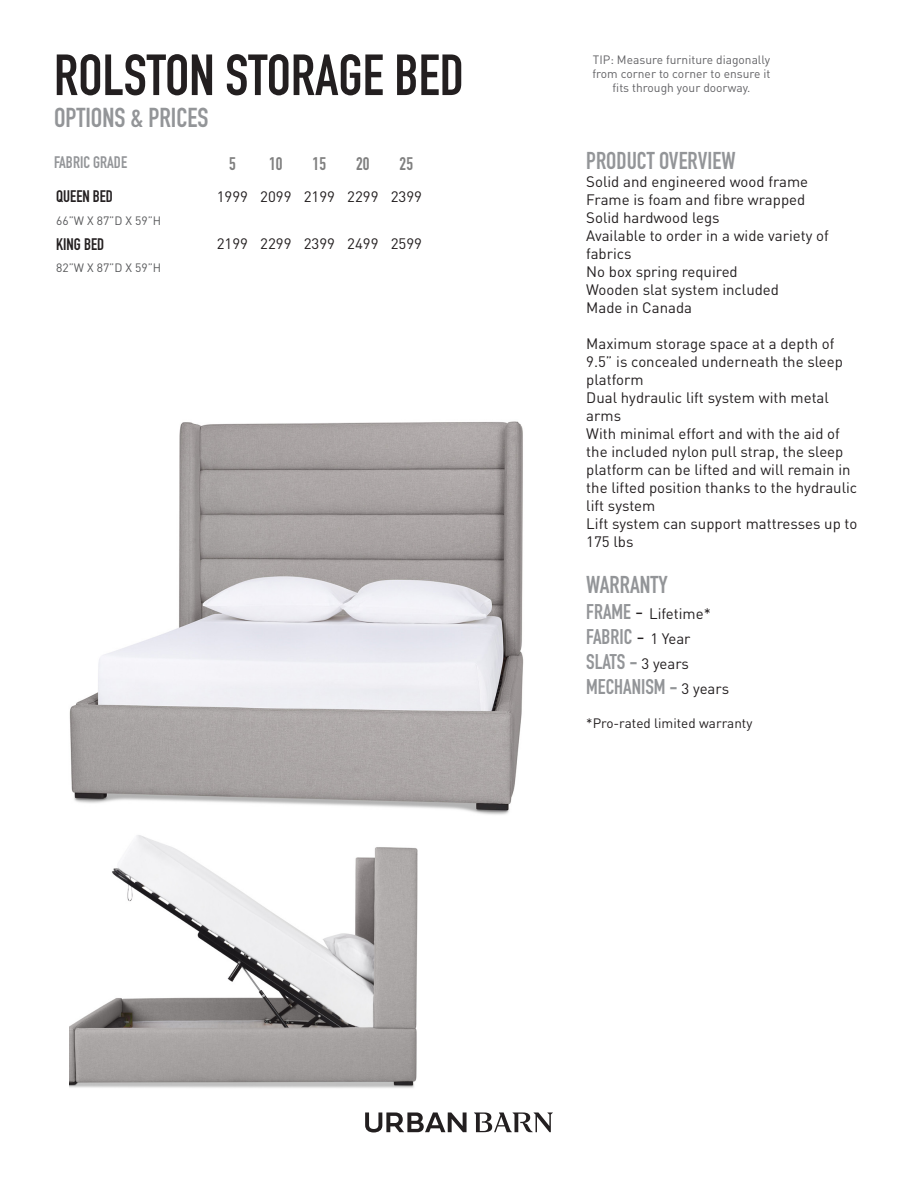
<style>
.page{position:relative;width:918px;height:1188px;background:#fff}
.page>*{position:absolute;margin:0;border:0;box-sizing:border-box;transform-origin:0 0}
.t1{font:57px "DIN Engschrift Std";color:#231f20}
.t2{font:27px "DIN Engschrift Std";color:#939598}
.t3{font:24px "DIN Engschrift Std";color:#939598}
.t4{font:21px "DIN Engschrift Std";color:#939598}
.Grade{font:18px "DIN Engschrift Std";color:#7f7f7f}
.Grade-2{font:16.5px "DIN Engschrift Std";color:#231f20}
.t5{font:16.5px "DIN Engschrift Std";color:#939598}
.Grade-3{font:15px/18px "DINOT";color:#231f20}
.t6{font:13.5px "DINOT";color:#231f20}
.t7{font:12px/14.4px "DINOT";color:#636366;text-align:center}
.Grade-4{font:12px "DINOT";color:#57585a}
.s1{font-family:"DIN Engschrift Std";font-size:21px;color:#939598}
.s2{font-size:21px}
.s3{font-family:"DINOT";color:#231f20}
.s4{font-family:"DINOT";font-size:15px;color:#231f20}
</style>
<div class="page">
<svg style="left:365px;top:1112px;width:102px;height:20px"></svg>
<svg style="left:474px;top:1112px;width:79px;height:20px"></svg>
<img style="left:69px;top:421px;width:455px;height:394px">
<img style="left:70px;top:835px;width:348px;height:253px">
<p class="t1" style="left:54px;top:42px;width:411px">ROLSTON STORAGE BED</p>
<p class="t2" style="left:54px;top:101px;width:156px">OPTIONS &amp; PRICES</p>
<p class="t5" style="left:54px;top:152px;width:75px">FABRIC GRADE</p>
<p class="Grade" style="left:229px;top:153px;width:8px">5</p>
<p class="Grade" style="left:269px;top:153px;width:15px">10</p>
<p class="Grade" style="left:313px;top:153px;width:15px">15</p>
<p class="Grade" style="left:356px;top:153px;width:15px">20</p>
<p class="Grade" style="left:400px;top:153px;width:15px">25</p>
<p class="Grade-2" style="left:56px;top:187px;width:58px">QUEEN BED</p>
<p class="Grade-3" style="left:217px;top:187px;width:33px">1999</p>
<p class="Grade-3" style="left:260px;top:187px;width:33px">2099</p>
<p class="Grade-3" style="left:304px;top:187px;width:33px">2199</p>
<p class="Grade-3" style="left:347px;top:187px;width:33px">2299</p>
<p class="Grade-3" style="left:391px;top:187px;width:33px">2399</p>
<p class="Grade-4" style="left:56px;top:212px;width:107px">66”W X 87”D X 59”H</p>
<p class="Grade-2" style="left:56px;top:234px;width:49px">KING BED</p>
<p class="Grade-3" style="left:217px;top:234px;width:33px">2199</p>
<p class="Grade-3" style="left:260px;top:234px;width:33px">2299</p>
<p class="Grade-3" style="left:304px;top:234px;width:33px">2399</p>
<p class="Grade-3" style="left:347px;top:234px;width:33px">2499</p>
<p class="Grade-3" style="left:391px;top:234px;width:33px">2599</p>
<p class="Grade-4" style="left:56px;top:259px;width:107px">82”W X 87”D X 59”H</p>
<p class="t7" style="left:592px;top:52px;width:180px">TIP: Measure furniture diagonally from corner to corner to ensure it fits through your doorway.</p>
<p class="t3" style="left:586px;top:146px;width:151px">PRODUCT OVERVIEW</p>
<p class="Grade-3" style="left:586px;top:172px;width:223px">Solid and engineered wood frame</p>
<p class="Grade-3" style="left:586px;top:190px;width:221px">Frame is foam and fibre wrapped</p>
<p class="Grade-3" style="left:586px;top:208px;width:135px">Solid hardwood legs</p>
<p class="Grade-3" style="left:586px;top:226px;width:244px">Available to order in a wide variety of fabrics</p>
<p class="Grade-3" style="left:586px;top:262px;width:153px">No box spring required</p>
<p class="Grade-3" style="left:586px;top:280px;width:194px">Wooden slat system included</p>
<p class="Grade-3" style="left:586px;top:298px;width:107px">Made in Canada</p>
<p class="Grade-3" style="left:586px;top:334px;width:250px">Maximum storage space at a depth of</p>
<p class="Grade-3" style="left:586px;top:352px;width:258px">9.5” is concealed underneath the sleep platform</p>
<p class="Grade-3" style="left:586px;top:388px;width:244px">Dual hydraulic lift system with metal arms</p>
<p class="Grade-3" style="left:586px;top:424px;width:273px">With minimal effort and with the aid of the included nylon pull strap, the sleep platform can be lifted and will remain in the lifted position thanks to the hydraulic lift system</p>
<p class="Grade-3" style="left:586px;top:514px;width:273px">Lift system can support mattresses up to<br>175 lbs</p>
<p class="t3" style="left:586px;top:571px;width:83px">WARRANTY</p>
<p class="Grade-3" style="left:586px;top:604px;width:126px"><span class="s1">FRAME</span> <span class="s2">-</span> Lifetime*</p>
<p class="t4" style="left:586px;top:624px;width:106px">FABRIC <span class="s3">-</span> <span class="s4">1 Year</span></p>
<p class="t4" style="left:586px;top:649px;width:104px">SLATS - <span class="s4">3 years</span></p>
<p class="t4" style="left:586px;top:675px;width:144px">MECHANISM - <span class="s4">3 years</span></p>
<p class="t6" style="left:586px;top:714px;width:168px">*Pro-rated limited warranty</p>
</div>
